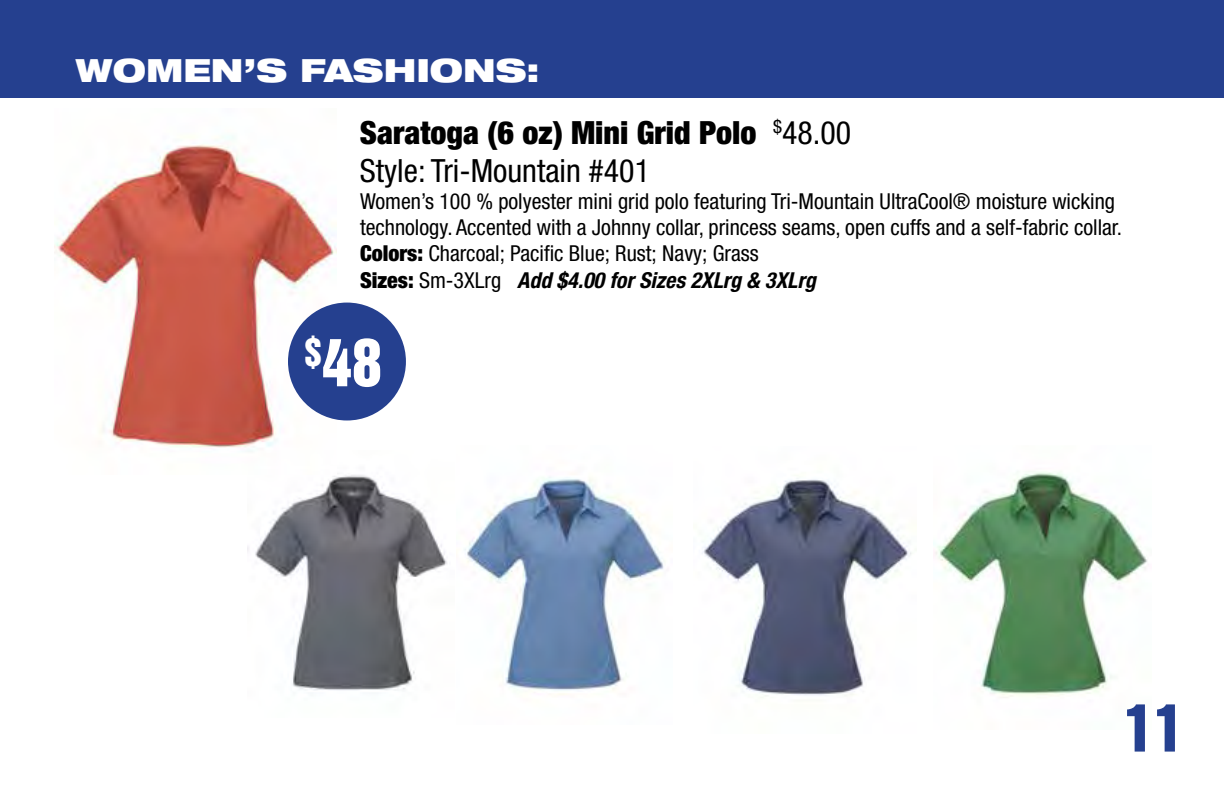
<style>
.page{position:relative;width:1224px;height:792px;background:#fff}
.page>*{position:absolute;margin:0;border:0;box-sizing:border-box;transform-origin:0 0}
.t1{font:60px "Helvetica Inserat";color:#fff}
.t2{font:60px "Helvetica Inserat";color:#25408f}
.t3{font:900 condensed 32px/62px "Helvetica Neue";color:#000}
.t4{font:condensed 32px "Helvetica Neue";color:#000}
.t5{font:condensed 22px/26.4px "Helvetica Neue";color:#000}
.s1{font-stretch:expanded;color:#fff}
.s2{font-weight:400}
.s3{font-weight:900}
.s4{font-weight:700;font-style:italic}
</style>
<div class="page">
<div style="left:0;top:0;width:1224px;height:98px;background:#25408f"></div>
<img style="left:248px;top:475px;width:199px;height:215px">
<img style="left:464px;top:477px;width:200px;height:218px">
<img style="left:54px;top:136px;width:282px;height:316px">
<div style="left:289px;top:304px;width:116px;height:116px;background:#25408f;border-radius:50%"></div>
<div style="left:288px;top:303px;width:118px;height:117px;border:2px solid #25408f;border-radius:50%"></div>
<img style="left:702px;top:478px;width:210px;height:220px">
<img style="left:933px;top:472px;width:215px;height:226px">
<h2 class="t3" style="left:360px;top:39px;width:493px;text-indent:-284px"><span class="s1">WOMEN’S FASHIONS:<br></span>Saratoga (6 oz) Mini Grid Polo <sup>$</sup><span class="s2">48.00</span></h2>
<h2 class="t4" style="left:360px;top:152px;width:292px">Style: Tri-Mountain #401</h2>
<p class="t5" style="left:360px;top:188px;width:764px">Women’s 100 % polyester mini grid polo featuring Tri-Mountain UltraCool® moisture wicking technology. Accented with a Johnny collar, princess seams, open cuffs and a self-fabric collar.<br><span class="s3">Colors:</span> Charcoal; Pacific Blue; Rust; Navy; Grass<br><span class="s3">Sizes:</span> Sm-3XLrg <span class="s4">Add $4.00 for Sizes 2XLrg &amp; 3XLrg</span></p>
<h1 class="t1" style="left:305px;top:327px;width:79px"><sup>$</sup>48</h1>
<h1 class="t2" style="left:1124px;top:692px;width:61px">11</h1>
</div>
